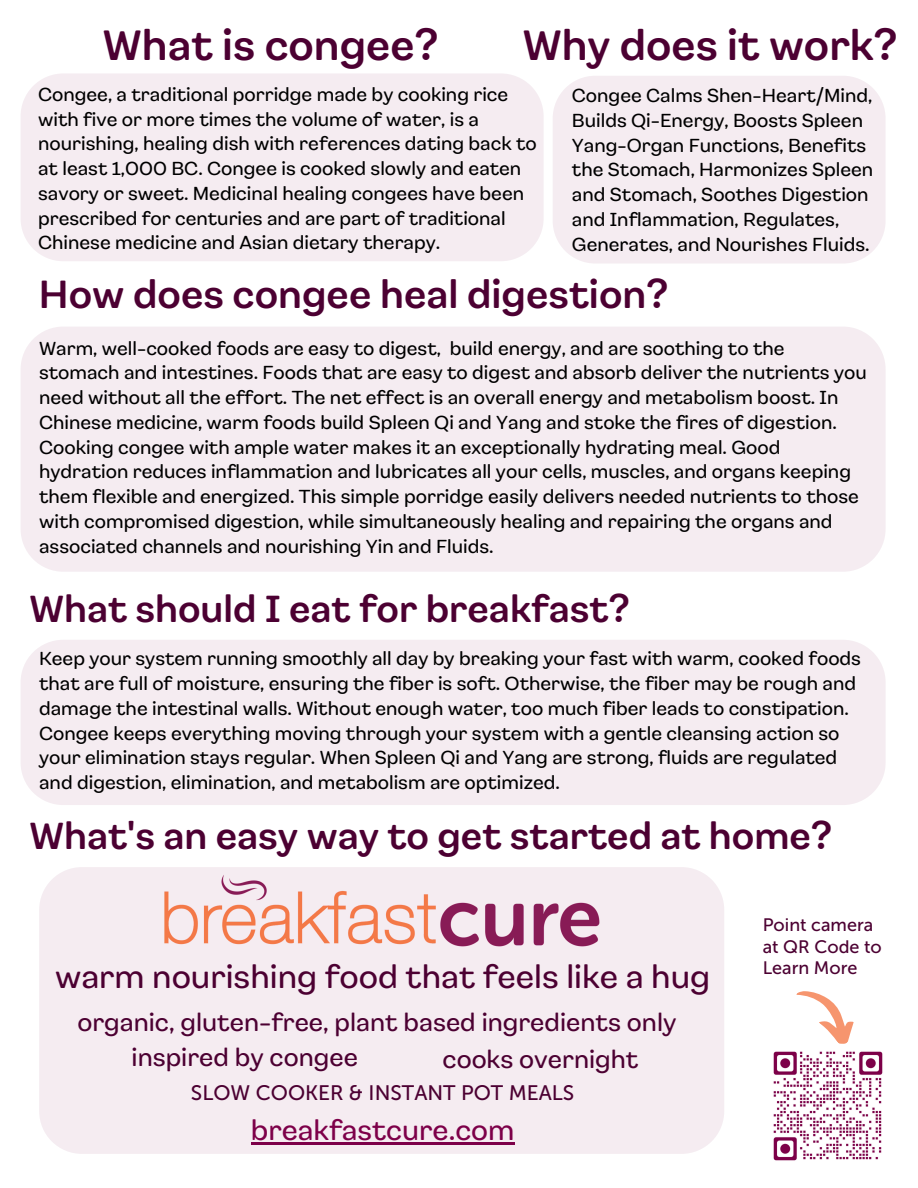
<style>
.page{position:relative;width:918px;height:1188px;background:#fff}
.page>*{position:absolute;margin:0;border:0;box-sizing:border-box;transform-origin:0 0}
.t1{font:600 40.5px "Rhein";color:#4c0032}
.t2{font:600 37.5px "Rhein";color:#4c0032}
.t3{font:600 36px "Rhein";color:#4c0032}
.t4{font:500 30.75px "Rhein";color:#4c0032}
.t5{font:500 27px "Rhein";color:#7d0049}
.t6{font:500 23.85px "Rhein";color:#4c0032}
.t7{font:20.85px "Museo Sans 500";color:#4c0032}
.t8{font:500 18px/24.8px "Rhein";color:#000}
.t9{font:18px/21.3px "Museo Sans 500";color:#4c0032}
</style>
<div class="page">
<div style="left:39px;top:867px;width:685px;height:287px;background:#f5ecf1"></div>
<img style="left:162px;top:874px;width:441px;height:82px">
<div style="left:21px;top:73px;width:523px;height:188px;background:#f5ecf1"></div>
<div style="left:21px;top:327px;width:865px;height:245px;background:#f5ecf1"></div>
<div style="left:21px;top:640px;width:865px;height:165px;background:#f5ecf1"></div>
<div style="left:553px;top:76px;width:333px;height:187px;background:#f5ecf1"></div>
<img style="left:773px;top:1051px;width:110px;height:110px">
<svg style="left:796px;top:991px;width:58px;height:53px"></svg>
<hr style="left:251px;top:1142px;width:263px;height:2px;background:#7d0049">
<h1 class="t1" style="left:103px;top:29px;width:337px">What is congee?</h1>
<h1 class="t1" style="left:523px;top:29px;width:376px">Why does it work?</h1>
<p class="t8" style="left:572px;top:85px;width:303px">Congee Calms Shen-Heart/Mind,<br>Builds Qi-Energy, Boosts Spleen<br>Yang-Organ Functions, Benefits the Stomach, Harmonizes Spleen and Stomach, Soothes Digestion and Inflammation, Regulates,<br>Generates, and Nourishes Fluids.</p>
<p class="t8" style="left:38px;top:84px;width:500px">Congee, a traditional porridge made by cooking rice with five or more times the volume of water, is a nourishing, healing dish with references dating back to at least 1,000 BC. Congee is cooked slowly and eaten savory or sweet. Medicinal healing congees have been prescribed for centuries and are part of traditional Chinese medicine and Asian dietary therapy.</p>
<h2 class="t2" style="left:39px;top:279px;width:631px">How does congee heal digestion?</h2>
<p class="t8" style="left:39px;top:337px;width:829px">Warm, well-cooked foods are easy to digest, build energy, and are soothing to the stomach and intestines. Foods that are easy to digest and absorb deliver the nutrients you need without all the effort. The net effect is an overall energy and metabolism boost. In Chinese medicine, warm foods build Spleen Qi and Yang and stoke the fires of digestion.<br>Cooking congee with ample water makes it an exceptionally hydrating meal. Good hydration reduces inflammation and lubricates all your cells, muscles, and organs keeping them flexible and energized. This simple porridge easily delivers needed nutrients to those with compromised digestion, while simultaneously healing and repairing the organs and associated channels and nourishing Yin and Fluids.</p>
<h3 class="t3" style="left:29px;top:594px;width:602px">What should I eat for breakfast?</h3>
<p class="t8" style="left:39px;top:648px;width:823px">Keep your system running smoothly all day by breaking your fast with warm, cooked foods that are full of moisture, ensuring the fiber is soft. Otherwise, the fiber may be rough and damage the intestinal walls. Without enough water, too much fiber leads to constipation.<br>Congee keeps everything moving through your system with a gentle cleansing action so your elimination stays regular. When Spleen Qi and Yang are strong, fluids are regulated and digestion, elimination, and metabolism are optimized.</p>
<h3 class="t3" style="left:29px;top:822px;width:804px">What's an easy way to get started at home?</h3>
<h3 class="t4" style="left:55px;top:965px;width:657px">warm nourishing food that feels like a hug</h3>
<h3 class="t6" style="left:77px;top:1013px;width:601px">organic, gluten-free, plant based ingredients only</h3>
<h3 class="t6" style="left:132px;top:1048px;width:228px">inspired by congee</h3>
<h3 class="t6" style="left:443px;top:1049px;width:197px">cooks overnight</h3>
<p class="t7" style="left:191px;top:1081px;width:385px">SLOW COOKER &amp; INSTANT POT MEALS</p>
<h3 class="t5" style="left:251px;top:1119px;width:265px">breakfastcure.com</h3>
<p class="t9" style="left:763px;top:914px;width:121px">Point camera at QR Code to<br>Learn More</p>
</div>
